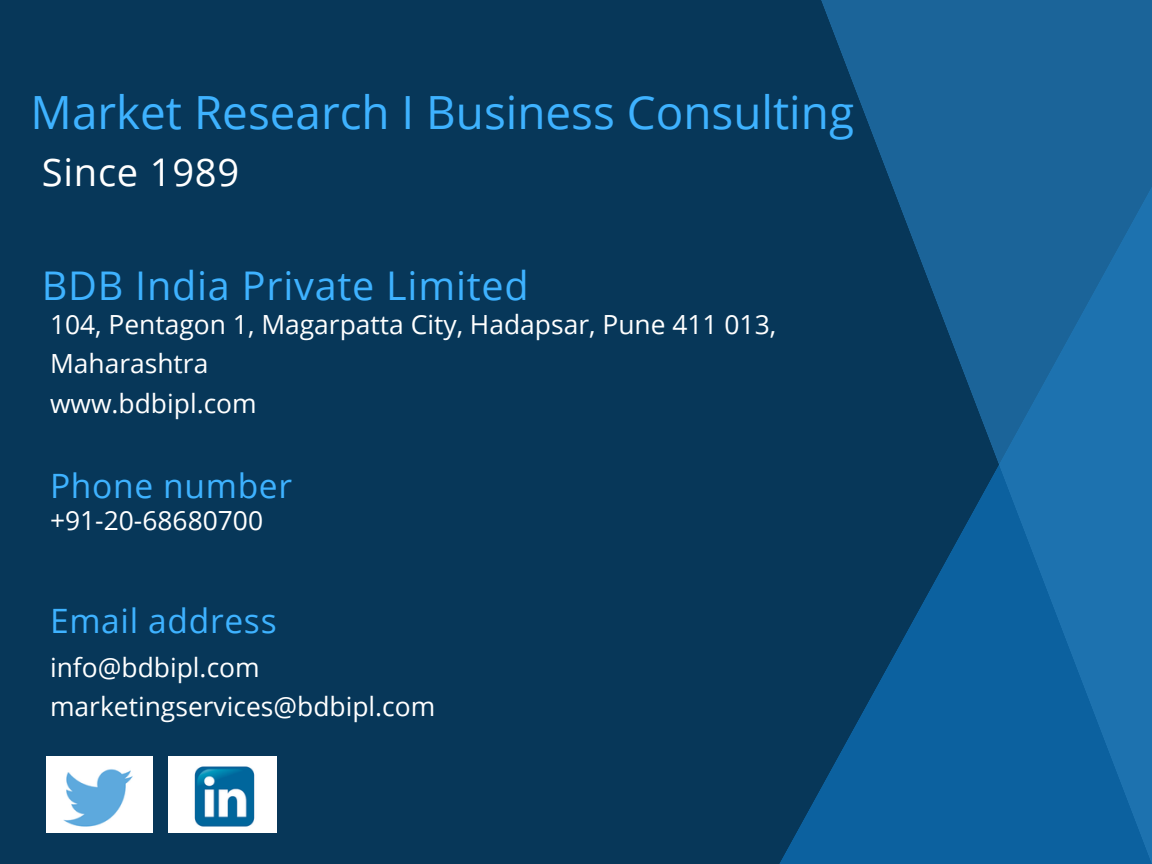
<style>
.page{position:relative;width:1152px;height:864px;background:#073759}
.page>*{position:absolute;margin:0;border:0;box-sizing:border-box;transform-origin:0 0}
.t1{font:45.75px "Open Sans";color:#3eb2ff}
.t2{font:39.6px "Open Sans";letter-spacing:.02em;color:#3eb2ff}
.t3{font:38.1px "Open Sans";letter-spacing:.02em;color:#fff}
.t4{font:33.6px "Open Sans";letter-spacing:.02em;color:#3eb2ff}
.t5{font:26.4px/39.3px "Open Sans";color:#fff}
</style>
<div class="page">
<img style="left:47px;top:756px;width:106px;height:77px">
<img style="left:168px;top:756px;width:108px;height:77px">
<svg style="left:779px;top:0;width:373px;height:864px"></svg>
<h1 class="t1" style="left:31px;top:80px;width:825px">Market Research I Business Consulting</h1>
<h3 class="t3" style="left:42px;top:145px;width:199px">Since 1989</h3>
<h2 class="t2" style="left:42px;top:258px;width:489px">BDB India Private Limited</h2>
<p class="t5" style="left:50px;top:304px;width:728px">104, Pentagon 1, Magarpatta City, Hadapsar, Pune 411 013,<br>Maharashtra<br>www.bdbipl.com</p>
<p class="t4" style="left:50px;top:463px;width:244px">Phone number</p>
<p class="t5" style="left:50px;top:500px;width:215px">+91-20-68680700</p>
<p class="t4" style="left:50px;top:597px;width:228px">Email address</p>
<p class="t5" style="left:50px;top:647px;width:387px">info@bdbipl.com marketingservices@bdbipl.com</p>
</div>
